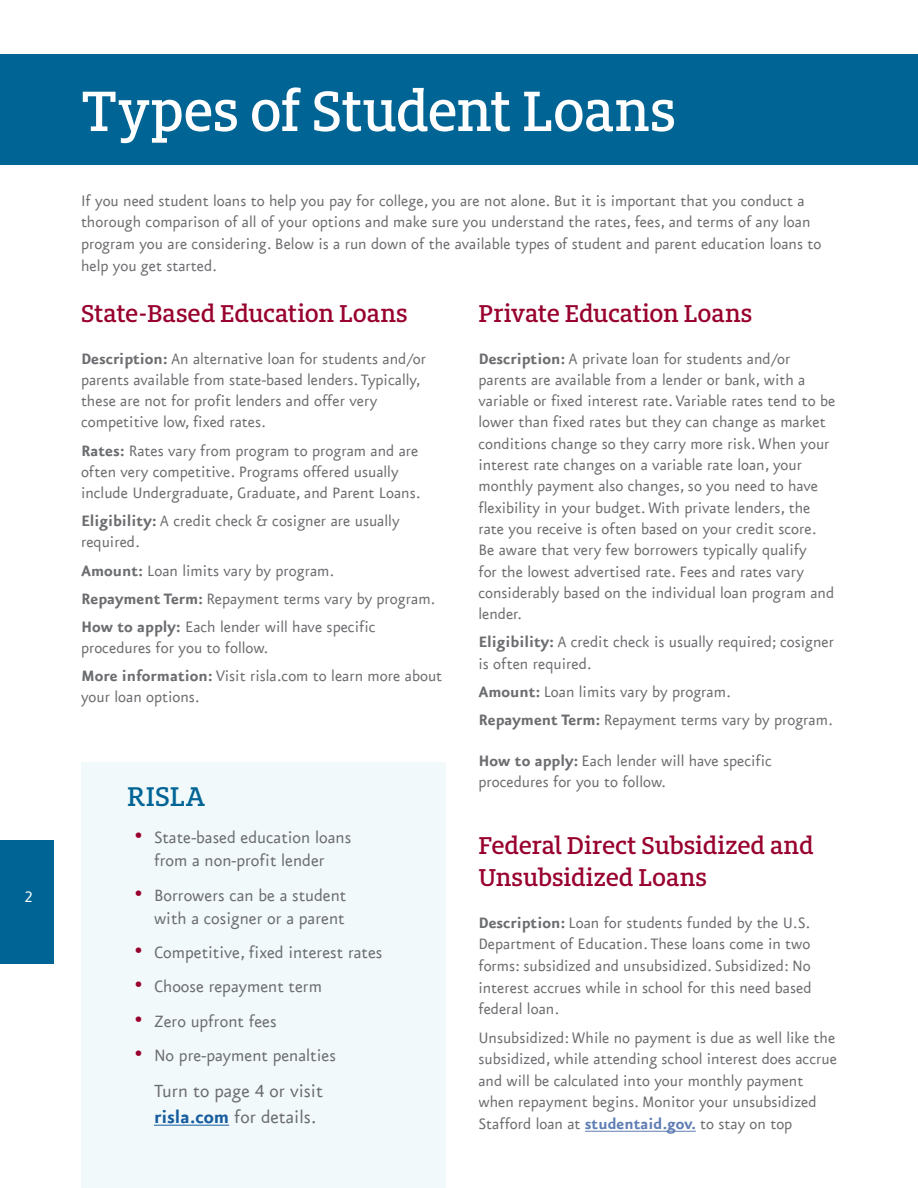
<style>
.page{position:relative;width:918px;height:1188px;background:#fff}
.page>*{position:absolute;margin:0;border:0;box-sizing:border-box;transform-origin:0 0}
.t1{font:500 63px "Milo Slab Pro";letter-spacing:-.01em;color:#fff}
.t2{font:500 30px "Milo Slab Pro";letter-spacing:.01em;color:#006494}
.t3{font:500 27px/32.4px "Milo Slab Pro";color:#98012d}
.Bullets{font:21px/25.5px "Eureka Sans";color:#6c6d70}
.t4{font:19.5px/23.4px "Eureka Sans";color:#6c6d70;text-align:center}
.Paragraph_No_spaces{font:18px/21.3px "Eureka Sans";color:#6c6d70}
.t5{font:18px "Eureka Sans Regular Caps";color:#fff}
.s1{font-weight:700}
.s2{font-size:27px;color:#98012d}
.s3{font-family:"Eureka Sans Regular Caps"}
.s4{font-weight:700;color:#175d9e}
.s5{font-weight:700;color:#607eb4}
</style>
<div class="page">
<div style="left:0;top:841px;width:54px;height:123px;background:#006494"></div>
<div style="left:0;top:54px;width:918px;height:110px;background:#006494"></div>
<hr style="left:585px;top:1131px;width:111px;height:1px;background:#607eb4">
<div style="left:81px;top:762px;width:365px;height:426px;background:#f1f9fb"></div>
<hr style="left:154px;top:1125px;width:75px;height:1px;background:#175d9e">
<p class="t5" style="left:24px;top:888px;width:10px">2</p>
<p class="t1" style="left:81px;top:72px;width:596px">Types of Student Loans</p>
<p class="Paragraph_No_spaces" style="left:81px;top:190px;width:742px">If you need student loans to help you pay for college, you are not alone. But it is important that you conduct a thorough comparison of all of your options and make sure you understand the rates, fees, and terms of any loan program you are considering. Below is a run down of the available types of student and parent education loans to help you get started.</p>
<p class="t3" style="left:81px;top:297px;width:328px">State-Based Education Loans</p>
<p class="Paragraph_No_spaces" style="left:81px;top:348px;width:347px"><span class="s1">Description:</span> An alternative loan for students and/or parents available from state-based lenders. Typically, these are not for profit lenders and offer very competitive low, fixed rates.</p>
<p class="Paragraph_No_spaces" style="left:81px;top:440px;width:341px"><span class="s1">Rates:</span> Rates vary from program to program and are often very competitive. Programs offered usually include Undergraduate, Graduate, and Parent Loans.</p>
<p class="Paragraph_No_spaces" style="left:81px;top:511px;width:320px"><span class="s1">Eligibility:</span> A credit check &amp; cosigner are usually required.</p>
<p class="Paragraph_No_spaces" style="left:81px;top:560px;width:255px"><span class="s1">Amount:</span> Loan limits vary by program.</p>
<p class="Paragraph_No_spaces" style="left:81px;top:588px;width:356px"><span class="s1">Repayment Term:</span> Repayment terms vary by program.</p>
<p class="Paragraph_No_spaces" style="left:81px;top:616px;width:296px"><span class="s1">How to apply:</span> Each lender will have specific procedures for you to follow.</p>
<p class="Paragraph_No_spaces" style="left:81px;top:666px;width:363px"><span class="s1">More information:</span> Visit risla.com to learn more about your loan options.</p>
<p class="t2" style="left:127px;top:778px;width:80px">RISLA</p>
<p class="t4" style="left:134px;top:826px;width:219px"><span class="s2">•</span> State-based education loans from a non-profit lender</p>
<p class="t4" style="left:134px;top:884px;width:214px;text-align:right"><span class="s2">•</span> Borrowers can be a student with a cosigner or a parent</p>
<p class="t4" style="left:134px;top:942px;width:250px"><span class="s2">•</span> Competitive, fixed interest rates</p>
<p class="t4" style="left:134px;top:976px;width:190px"><span class="s2">•</span> Choose repayment term</p>
<p class="t4" style="left:134px;top:1010px;width:144px"><span class="s2">•</span> Zero upfront fees</p>
<p class="t4" style="left:134px;top:1044px;width:204px"><span class="s2">•</span> No pre-payment penalties</p>
<p class="Bullets" style="left:154px;top:1079px;width:171px">Turn to page <span class="s3">4</span> or visit <span class="s4">risla.com</span> for details.</p>
<p class="t3" style="left:478px;top:297px;width:276px">Private Education Loans</p>
<p class="Paragraph_No_spaces" style="left:478px;top:348px;width:358px"><span class="s1">Description:</span> A private loan for students and/or parents are available from a lender or bank, with a variable or fixed interest rate. Variable rates tend to be lower than fixed rates but they can change as market conditions change so they carry more risk. When your interest rate changes on a variable rate loan, your monthly payment also changes, so you need to have flexibility in your budget. With private lenders, the rate you receive is often based on your credit score.<br>Be aware that very few borrowers typically qualify<br>for the lowest advertised rate. Fees and rates vary considerably based on the individual loan program and lender.</p>
<p class="Paragraph_No_spaces" style="left:478px;top:632px;width:357px"><span class="s1">Eligibility:</span> A credit check is usually required; cosigner is often required.</p>
<p class="Paragraph_No_spaces" style="left:478px;top:681px;width:254px"><span class="s1">Amount:</span> Loan limits vary by program.</p>
<p class="Paragraph_No_spaces" style="left:478px;top:709px;width:356px"><span class="s1">Repayment Term:</span> Repayment terms vary by program.</p>
<p class="Paragraph_No_spaces" style="left:478px;top:751px;width:295px"><span class="s1">How to apply:</span> Each lender will have specific procedures for you to follow.</p>
<p class="t3" style="left:478px;top:828px;width:337px">Federal Direct Subsidized and<br>Unsubsidized Loans</p>
<p class="Paragraph_No_spaces" style="left:478px;top:912px;width:335px;text-align:justify"><span class="s1">Description:</span> Loan for students funded by the U.S.<br>Department of Education. These loans come in two forms: subsidized and unsubsidized. Subsidized: No interest accrues while in school for this need based federal loan.</p>
<p class="Paragraph_No_spaces" style="left:478px;top:1027px;width:360px">Unsubsidized: While no payment is due as well like the subsidized, while attending school interest does accrue and will be calculated into your monthly payment when repayment begins. Monitor your unsubsidized Stafford loan at <span class="s5">studentaid.gov.</span> to stay on top</p>
</div>
